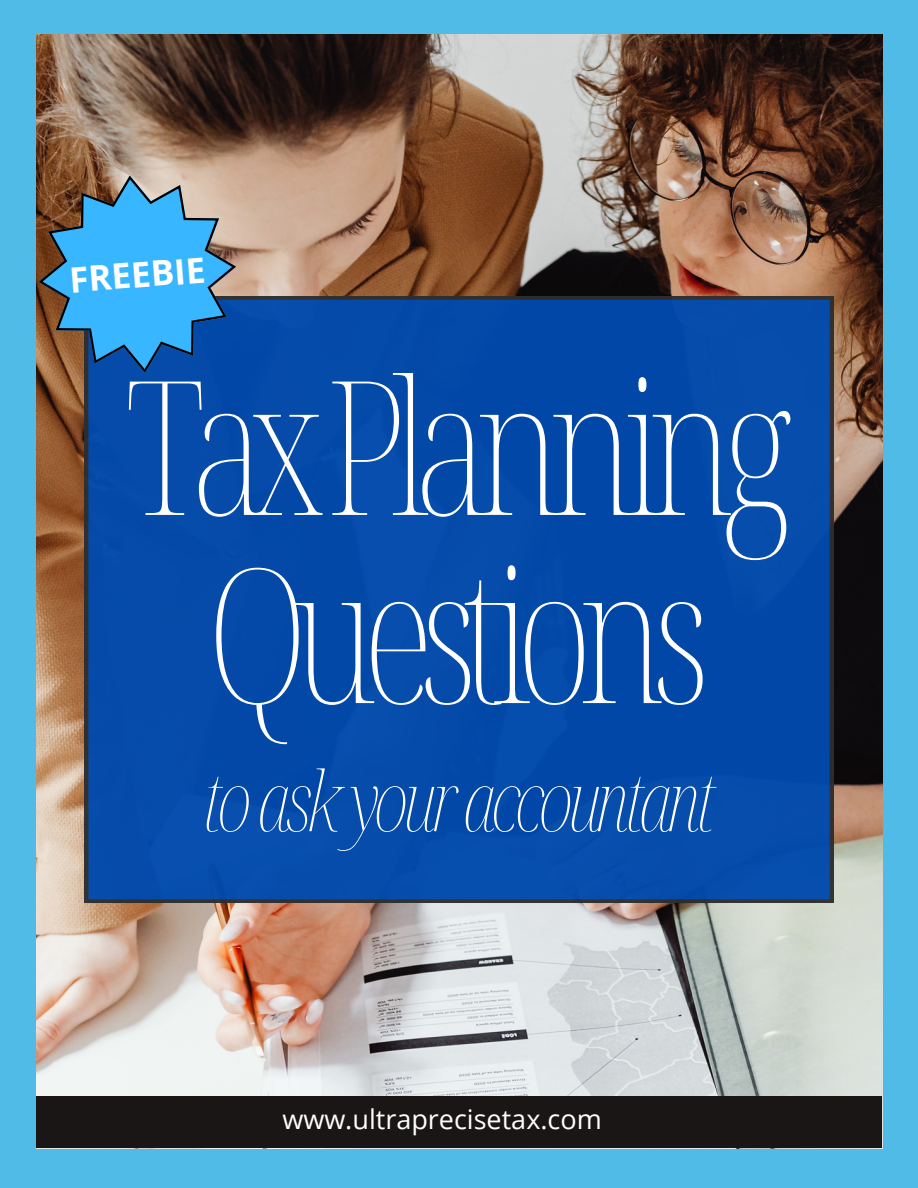
<style>
.page{position:relative;width:918px;height:1188px;background:#51bbe8}
.page>*{position:absolute;margin:0;border:0;box-sizing:border-box;transform-origin:0 0}
.t1{font:100 extra-condensed 186.75px/188.1px "Noto Serif Display";letter-spacing:-.08em;color:#fff;text-align:center}
.t2{font:italic 100 extra-condensed 82.5px "Noto Serif Display";letter-spacing:-.06em;color:#fff}
.t3{font:700 35.1px "Open Sans";color:#fff}
.t4{font:27px "Open Sans";color:#fff}
</style>
<div class="page">
<img style="left:36px;top:34px;width:846px;height:1115px">
<div style="left:85px;top:296px;width:748px;height:607px;background:#054aa8"></div>
<div style="left:36px;top:1096px;width:846px;height:52px;background:#191615"></div>
<svg style="left:39px;top:176px;width:197px;height:197px;background:#4e8fba"></svg>
<p class="t3" style="left:68px;top:255px;width:138px;rotate:-4deg">FREEBIE</p>
<h1 class="t1" style="left:125px;top:348px;width:670px">TaxPlanning<br>Questions</h1>
<h2 class="t2" style="left:202px;top:743px;width:515px">toaskyouraccountant</h2>
<p class="t4" style="left:282px;top:1100px;width:321px">www.ultraprecisetax.com</p>
</div>
